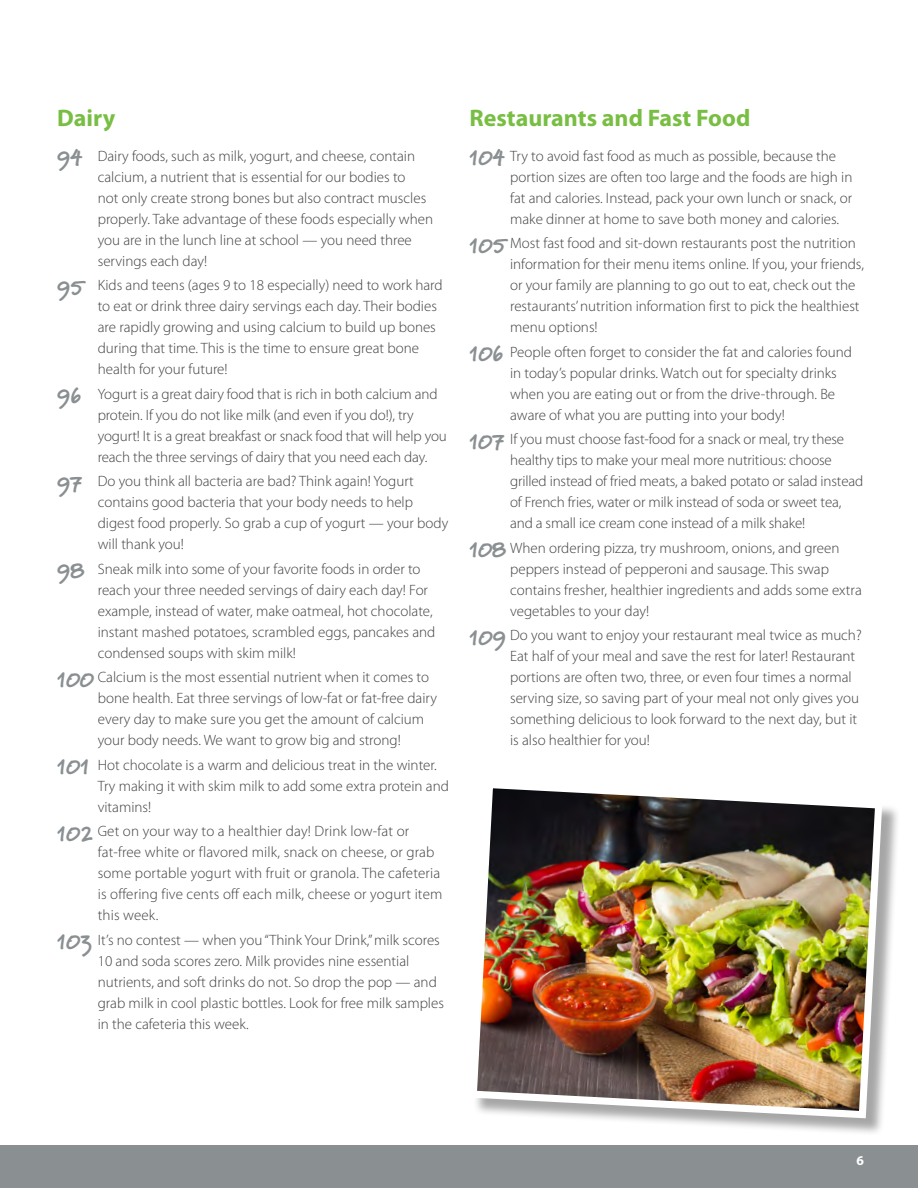
<style>
.page{position:relative;width:918px;height:1188px;background:#fff}
.page>*{position:absolute;margin:0;border:0;box-sizing:border-box;transform-origin:0 0}
.Header1{font:700 24px "Myriad Pro";color:#78be43}
.Numbered_List{font:300 15px/21px "Myriad Pro";color:#414042}
.t1{font:700 13.5px "Myriad Pro";color:#fff}
.s1{font-family:"Marydale";font-weight:900;font-size:22.5px;color:#8a8f92}
</style>
<div class="page">
<div style="left:0;top:1145px;width:918px;height:43px;background:#8a8f92"></div>
<div style="left:472px;top:784px;width:429px;height:352px;background:#000;opacity:.35"></div>
<img style="left:472px;top:784px;width:414px;height:338px">
<p class="Header1" style="left:57px;top:102px;width:60px">Dairy</p>
<p class="Numbered_List" style="left:98px;top:145px;width:337px;text-indent:-41px"><span class="s1">94</span> Dairy foods, such as milk, yogurt, and cheese, contain calcium, a nutrient that is essential for our bodies to<br>not only create strong bones but also contract muscles properly. Take advantage of these foods especially when you are in the lunch line at school — you need three servings each day!</p>
<p class="Numbered_List" style="left:98px;top:275px;width:346px;text-indent:-41px"><span class="s1">95</span> Kids and teens (ages 9 to 18 especially) need to work hard to eat or drink three dairy servings each day. Their bodies are rapidly growing and using calcium to build up bones during that time. This is the time to ensure great bone health for your future!</p>
<p class="Numbered_List" style="left:98px;top:383px;width:351px;text-indent:-41px"><span class="s1">96</span> Yogurt is a great dairy food that is rich in both calcium and protein. If you do not like milk (and even if you do!), try yogurt! It is a great breakfast or snack food that will help you reach the three servings of dairy that you need each day.</p>
<p class="Numbered_List" style="left:98px;top:471px;width:352px;text-indent:-41px"><span class="s1">97</span> Do you think all bacteria are bad? Think again! Yogurt contains good bacteria that your body needs to help digest food properly. So grab a cup of yogurt — your body will thank you!</p>
<p class="Numbered_List" style="left:98px;top:558px;width:339px;text-indent:-41px"><span class="s1">98</span> Sneak milk into some of your favorite foods in order to reach your three needed servings of dairy each day! For example, instead of water, make oatmeal, hot chocolate, instant mashed potatoes, scrambled eggs, pancakes and condensed soups with skim milk!</p>
<p class="Numbered_List" style="left:98px;top:667px;width:341px;text-indent:-41px"><span class="s1">100</span> Calcium is the most essential nutrient when it comes to bone health. Eat three servings of low-fat or fat-free dairy every day to make sure you get the amount of calcium your body needs. We want to grow big and strong!</p>
<p class="Numbered_List" style="left:98px;top:754px;width:353px;text-indent:-41px"><span class="s1">101</span> Hot chocolate is a warm and delicious treat in the winter.<br>Try making it with skim milk to add some extra protein and vitamins!</p>
<p class="Numbered_List" style="left:98px;top:821px;width:346px;text-indent:-41px"><span class="s1">102</span> Get on your way to a healthier day! Drink low-fat or fat-free white or flavored milk, snack on cheese, or grab some portable yogurt with fruit or granola. The cafeteria is offering five cents off each milk, cheese or yogurt item this week.</p>
<p class="Numbered_List" style="left:98px;top:929px;width:348px;text-indent:-41px"><span class="s1">103</span> It’s no contest — when you “Think Your Drink,” milk scores 10 and soda scores zero. Milk provides nine essential nutrients, and soft drinks do not. So drop the pop — and grab milk in cool plastic bottles. Look for free milk samples in the cafeteria this week.</p>
<p class="Header1" style="left:470px;top:102px;width:282px">Restaurants and Fast Food</p>
<p class="Numbered_List" style="left:510px;top:145px;width:344px;text-indent:-40px"><span class="s1">104</span> Try to avoid fast food as much as possible, because the portion sizes are often too large and the foods are high in fat and calories. Instead, pack your own lunch or snack, or make dinner at home to save both money and calories.</p>
<p class="Numbered_List" style="left:510px;top:233px;width:355px;text-indent:-40px"><span class="s1">105</span> Most fast food and sit-down restaurants post the nutrition information for their menu items online. If you, your friends, or your family are planning to go out to eat, check out the restaurants’ nutrition information first to pick the healthiest menu options!</p>
<p class="Numbered_List" style="left:510px;top:341px;width:343px;text-indent:-40px"><span class="s1">106</span> People often forget to consider the fat and calories found in today’s popular drinks. Watch out for specialty drinks when you are eating out or from the drive-through. Be aware of what you are putting into your body!</p>
<p class="Numbered_List" style="left:510px;top:429px;width:355px;text-indent:-40px"><span class="s1">107</span> If you must choose fast-food for a snack or meal, try these healthy tips to make your meal more nutritious: choose grilled instead of fried meats, a baked potato or salad instead of French fries, water or milk instead of soda or sweet tea, and a small ice cream cone instead of a milk shake!</p>
<p class="Numbered_List" style="left:510px;top:537px;width:353px;text-indent:-40px"><span class="s1">108</span> When ordering pizza, try mushroom, onions, and green peppers instead of pepperoni and sausage. This swap contains fresher, healthier ingredients and adds some extra vegetables to your day!</p>
<p class="Numbered_List" style="left:510px;top:625px;width:353px;text-indent:-40px"><span class="s1">109</span> Do you want to enjoy your restaurant meal twice as much?<br>Eat half of your meal and save the rest for later! Restaurant portions are often two, three, or even four times a normal serving size, so saving part of your meal not only gives you something delicious to look forward to the next day, but it is also healthier for you!</p>
<p class="t1" style="left:857px;top:1152px;width:9px">6</p>
</div>
